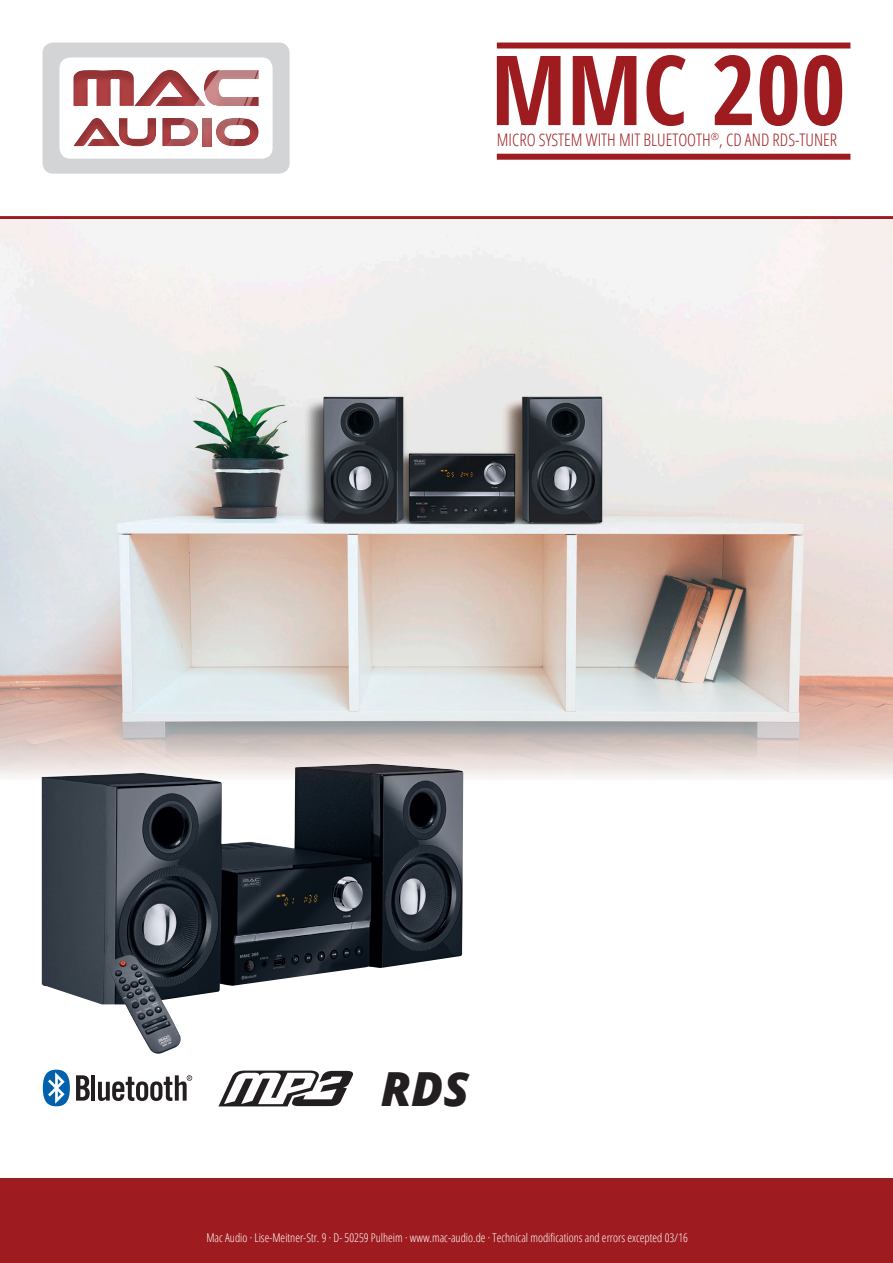
<style>
.page{position:relative;width:893px;height:1263px;background:#fff}
.page>*{position:absolute;margin:0;border:0;box-sizing:border-box;transform-origin:0 0}
.t1{font:italic 800 46.95px "Open Sans";color:#231f20}
.t2{font:300 condensed 17.25px "Open Sans";color:#9e1c1f}
.t3{font:300 condensed 12px "Open Sans";color:#fff}
</style>
<div class="page">
<div style="left:43px;top:43px;width:246px;height:131px;background:#d3d4d6;border-radius:11px"></div>
<div style="left:59px;top:58px;width:214px;height:101px;background:#fff;border-radius:11px"></div>
<svg style="left:44px;top:47px;width:244px;height:103px"></svg>
<svg style="left:159px;top:59px;width:109px;height:91px"></svg>
<div style="left:0;top:1178px;width:893px;height:85px;background:#9e1c1f"></div>
<hr style="left:0;top:216px;width:893px;height:3px;background:#9e1c1f">
<img style="left:42px;top:779px;width:421px;height:225px">
<img style="left:108px;top:955px;width:73px;height:99px">
<img style="left:0;top:219px;width:893px;height:560px">
<svg style="left:76px;top:1075px;width:14px;height:26px"></svg>
<hr style="left:91px;top:1075px;width:4px;height:26px;background:#231f20">
<svg style="left:43px;top:1070px;width:27px;height:36px"></svg>
<svg style="left:98px;top:1075px;width:94px;height:26px"></svg>
<svg style="left:218px;top:1070px;width:135px;height:36px"></svg>
<div style="left:497px;top:43px;width:353px;height:6px;background:#9e1c1f"></div>
<div style="left:497px;top:154px;width:353px;height:6px;background:#9e1c1f"></div>
<svg style="left:497px;top:55px;width:345px;height:71px"></svg>
<h2 class="t2" style="left:497px;top:128px;width:342px">micro system with mit Bluetooth<sup>®</sup>, CD and RDS-Tuner</h2>
<h1 class="t1" style="left:381px;top:1054px;width:90px">RDS</h1>
<p class="t3" style="left:206px;top:1229px;width:483px">Mac Audio · Lise-Meitner-Str. 9 · D- 50259 Pulheim · www.mac-audio.de · Technical modifications and errors excepted 03/16</p>
</div>
